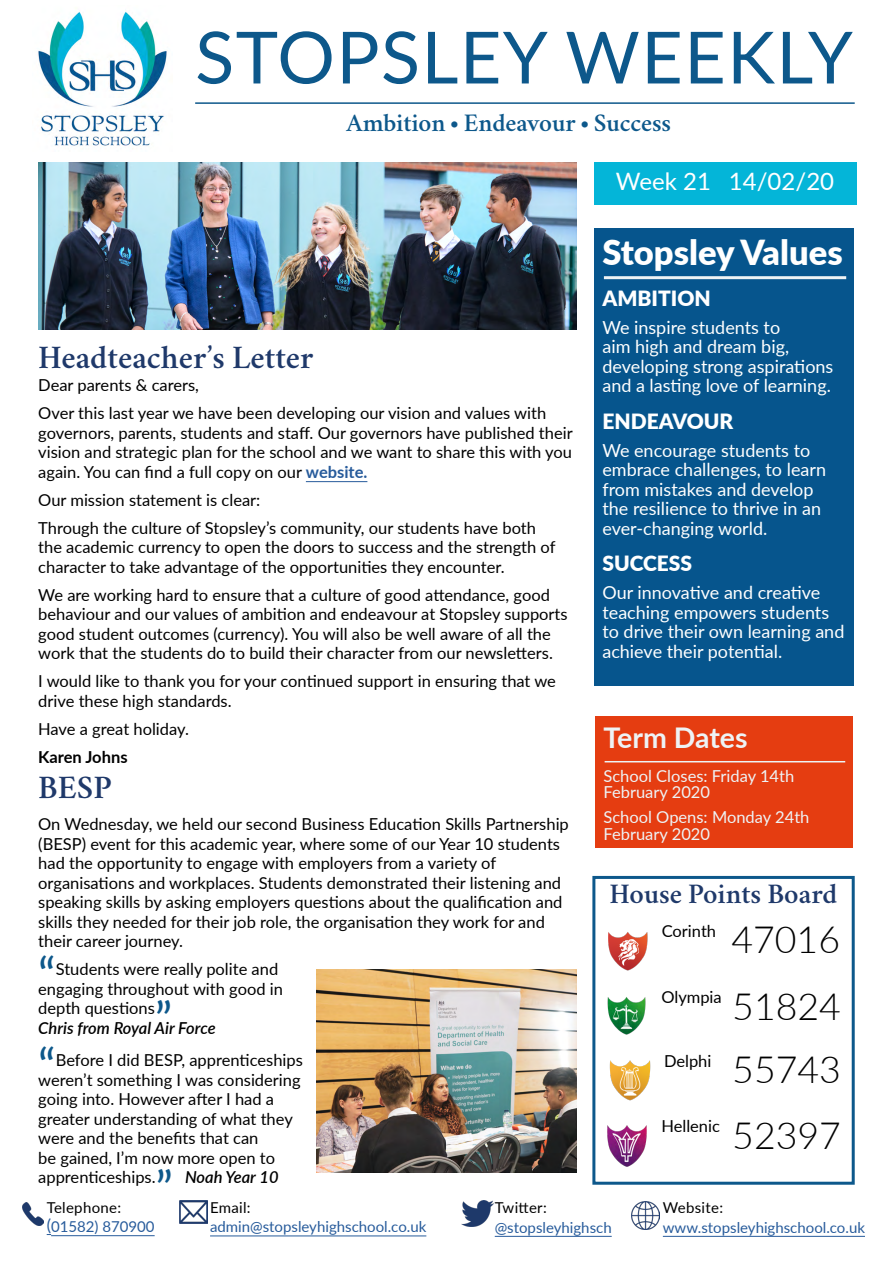
<style>
.page{position:relative;width:893px;height:1263px;background:#fff}
.page>*{position:absolute;margin:0;border:0;box-sizing:border-box;transform-origin:0 0}
.t1{font:72px "Lato";letter-spacing:.02em;color:#0d588b}
.t2{font:48px "Lato";color:#0d588b}
.t3{font:300 37.5px/64.2px "Lato";color:#000;text-align:justify}
.t4{font:900 34.5px "Lato";color:#fff}
.t5{font:600 33px "Crimson";color:#1f396a}
.t6{font:600 28.5px "Crimson";color:#1f396a}
.t7{font:700 28.5px "Lato";letter-spacing:-.005em;color:#eef3f5}
.t8{font:600 25.5px "Crimson";letter-spacing:-.005em;color:#0d588b}
.t9{font:24px "Lato";color:#fff}
.t10{font:900 21px "Lato";color:#fff}
.t11{font:18px/19.5px "Lato";color:#fff}
.t12{font:16.5px/19.5px "Lato";color:#000}
.t13{font:16.5px/16.5px "Lato";color:#eef3f5}
.t14{font:italic 600 16.5px "Lato";color:#000}
.t15{font:700 16.5px "Lato";color:#000}
.t16{font:15px/19.5px "Lato";color:#275b9b}
.t17{font:15px "Lato";letter-spacing:.02em;color:#000}
.s1{font-weight:700;color:#275b9b}
.s2{color:#000}
.s3{font-size:16.5px}
</style>
<div class="page">
<div style="left:594px;top:163px;width:262px;height:42px;background:#04b5d8"></div>
<hr style="left:306px;top:481px;width:61px;height:1px;background:#275b9b">
<img style="left:38px;top:163px;width:539px;height:167px">
<div style="left:592px;top:876px;width:263px;height:309px;border:3px solid #0d588b"></div>
<img style="left:607px;top:997px;width:39px;height:37px">
<img style="left:607px;top:1125px;width:40px;height:41px">
<img style="left:608px;top:932px;width:40px;height:38px">
<img style="left:609px;top:1060px;width:42px;height:40px">
<div style="left:594px;top:229px;width:259px;height:457px;background:#06558d"></div>
<hr style="left:604px;top:276px;width:242px;height:3px;background:#eef3f5">
<div style="left:595px;top:716px;width:258px;height:132px;background:#e53d11"></div>
<hr style="left:605px;top:761px;width:240px;height:1px;background:#eef3f5">
<img style="left:316px;top:970px;width:261px;height:202px">
<img style="left:462px;top:1201px;width:32px;height:25px">
<img style="left:179px;top:1201px;width:29px;height:23px">
<img style="left:23px;top:1203px;width:21px;height:22px">
<hr style="left:495px;top:1236px;width:117px;height:1px;background:#275b9b">
<hr style="left:51px;top:1235px;width:104px;height:1px;background:#275b9b">
<hr style="left:210px;top:1235px;width:216px;height:1px;background:#275b9b">
<img style="left:632px;top:1201px;width:28px;height:28px">
<hr style="left:663px;top:1236px;width:202px;height:1px;background:#275b9b">
<img style="left:38px;top:10px;width:130px;height:136px">
<hr style="left:195px;top:102px;width:660px;height:2px;background:#0d588b">
<h1 class="t1" style="left:195px;top:6px;width:659px">STOPSLEY WEEKLY</h1>
<h3 class="t8" style="left:347px;top:104px;width:326px">Ambition • Endeavour • Success</h3>
<h3 class="t5" style="left:38px;top:334px;width:277px">Headteacher’s Letter</h3>
<p class="t12" style="left:38px;top:371px;width:510px;line-height:28px">Dear parents &amp; carers,<br>Over this last year we have been developing our vision and values with</p>
<p class="t12" style="left:38px;top:422px;width:536px;text-align:justify">governors, parents, students and staff. Our governors have published their vision and strategic plan for the school and we want to share this with you again. You can find a full copy on our <span class="s1">website.</span></p>
<p class="t12" style="left:38px;top:485px;width:499px;line-height:28px">Our mission statement is clear:<br>Through the culture of Stopsley’s community, our students have both</p>
<p class="t12" style="left:38px;top:537px;width:519px">the academic currency to open the doors to success and the strength of character to take advantage of the opportunities they encounter.</p>
<p class="t12" style="left:38px;top:584px;width:531px">We are working hard to ensure that a culture of good attendance, good behaviour and our values of ambition and endeavour at Stopsley supports good student outcomes (currency). You will also be well aware of all the work that the students do to build their character from our newsletters.</p>
<p class="t12" style="left:38px;top:671px;width:519px">I would like to thank you for your continued support in ensuring that we drive these high standards.</p>
<p class="t12" style="left:38px;top:718px;width:152px">Have a great holiday.</p>
<p class="t15" style="left:38px;top:745px;width:91px">Karen Johns</p>
<h3 class="t5" style="left:38px;top:764px;width:75px">BESP</h3>
<p class="t12" style="left:38px;top:814px;width:532px">On Wednesday, we held our second Business Education Skills Partnership (BESP) event for this academic year, where some of our Year 10 students had the opportunity to engage with employers from a variety of organisations and workplaces. Students demonstrated their listening and speaking skills by asking employers questions about the qualification and skills they needed for their job role, the organisation they work for and their career journey.</p>
<h2 class="t2" style="left:38px;top:940px;width:19px">“</h2>
<p class="t12" style="left:38px;top:959px;width:246px;text-indent:18px">Students were really polite and engaging throughout with good in depth questions</p>
<p class="t14" style="left:38px;top:1016px;width:179px">Chris from Royal Air Force</p>
<h2 class="t2" style="left:155px;top:985px;width:19px">”</h2>
<h2 class="t2" style="left:38px;top:1031px;width:19px">“</h2>
<p class="t12" style="left:38px;top:1050px;width:266px;text-indent:18px">Before I did BESP, apprenticeships weren’t something I was considering going into. However after I had a greater understanding of what they were and the benefits that can<br>be gained, I’m now more open to apprenticeships.</p>
<h2 class="t2" style="left:156px;top:1154px;width:19px">”</h2>
<p class="t14" style="left:185px;top:1165px;width:95px">Noah Year 10</p>
<h3 class="t9" style="left:616px;top:165px;width:220px">Week 21 14/02/20</h3>
<h3 class="t4" style="left:602px;top:226px;width:242px">Stopsley Values</h3>
<p class="t10" style="left:602px;top:282px;width:110px">AMBITION</p>
<p class="t11" style="left:602px;top:317px;width:232px">We inspire students to<br>aim high and dream big, developing strong aspirations and a lasting love of learning.</p>
<p class="t10" style="left:602px;top:405px;width:133px">ENDEAVOUR</p>
<p class="t11" style="left:602px;top:440px;width:225px">We encourage students to embrace challenges, to learn from mistakes and develop the resilience to thrive in an ever-changing world.</p>
<p class="t10" style="left:602px;top:548px;width:91px">SUCCESS</p>
<p class="t11" style="left:602px;top:582px;width:243px">Our innovative and creative teaching empowers students to drive their own learning and achieve their potential.</p>
<h3 class="t7" style="left:603px;top:717px;width:146px">Term Dates</h3>
<p class="t13" style="left:603px;top:766px;width:192px">School Closes: Friday 14th<br>February 2020</p>
<p class="t13" style="left:603px;top:808px;width:207px">School Opens: Monday 24th<br>February 2020</p>
<h3 class="t6" style="left:610px;top:874px;width:229px">House Points Board</h3>
<p class="t12" style="left:662px;top:921px;width:56px">Corinth</p>
<h3 class="t3" style="left:731px;top:906px;width:110px">47016</h3>
<p class="t12" style="left:661px;top:987px;width:62px">Olympia</p>
<p class="t12" style="left:664px;top:1050px;width:49px">Delphi</p>
<p class="t12" style="left:661px;top:1115px;width:60px">Hellenic</p>
<h3 class="t3" style="left:732px;top:973px;width:110px">51824<br>55743<br>52397</h3>
<p class="t16" style="left:47px;top:1197px;width:109px"><span class="s2">Telephone: </span><span class="s3">(</span>01582) 870900</p>
<p class="t17" style="left:210px;top:1197px;width:42px">Email:</p>
<p class="t16" style="left:210px;top:1216px;width:218px">admin@stopsleyhighschool.co.uk</p>
<p class="t17" style="left:495px;top:1197px;width:54px">Twitter:</p>
<p class="t16" style="left:495px;top:1217px;width:118px">@stopsleyhighsch</p>
<p class="t17" style="left:663px;top:1197px;width:62px">Website:</p>
<p class="t16" style="left:663px;top:1217px;width:204px">www.stopsleyhighschool.co.uk</p>
</div>
